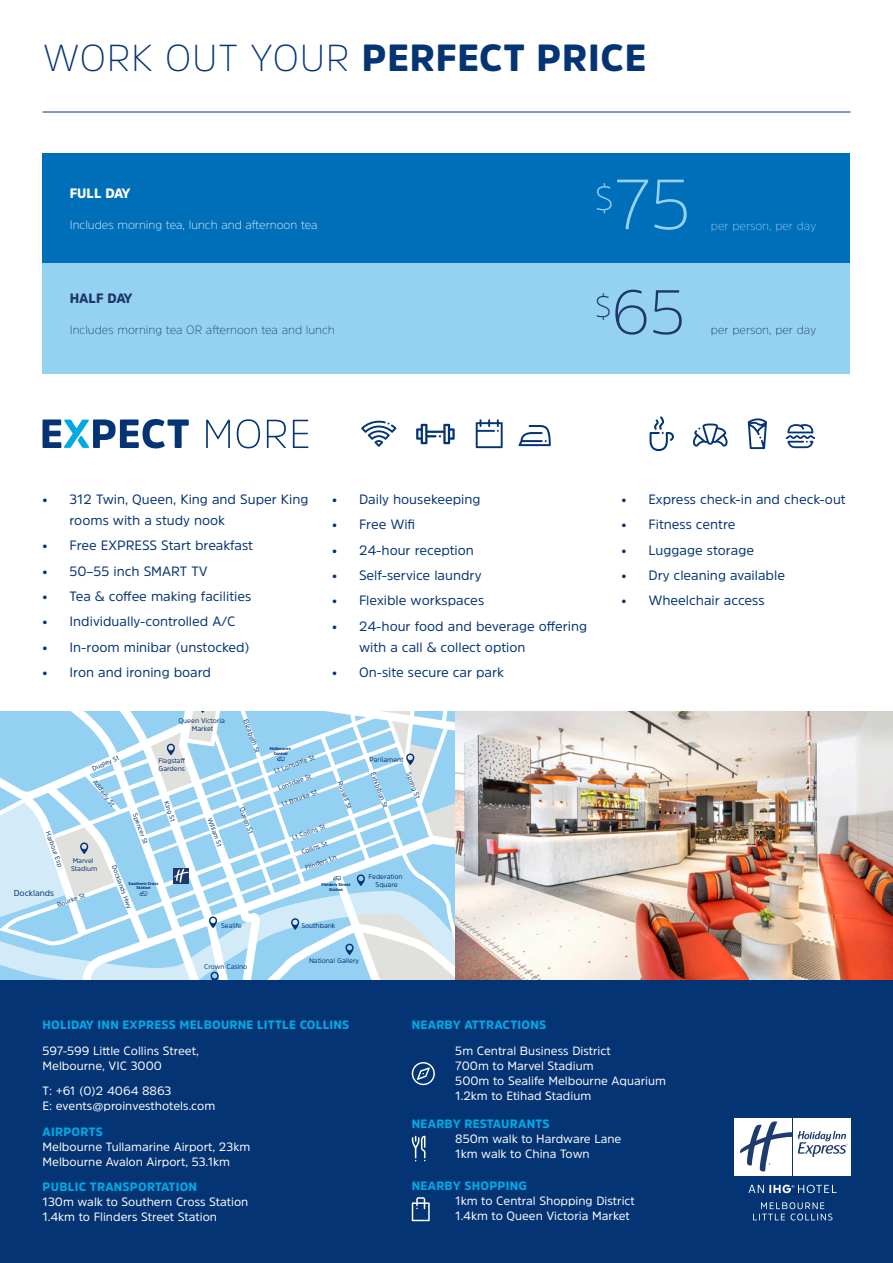
<style>
.page{position:relative;width:893px;height:1263px;background:#fff}
.page>*{position:absolute;margin:0;border:0;box-sizing:border-box;transform-origin:0 0}
.t1{font:200 70.65px "Amsi Pro";color:#95d2f2}
.t2{font:200 62.55px "Amsi Pro";color:#1e376b}
.t3{font:900 37.5px "Amsi Pro";letter-spacing:.02em;color:#053474}
.t4{font:13.5px/21px "Amsi Pro";color:#053474}
.t5{font:900 13.5px "Amsi Pro";color:#fff}
.t6{font:900 13.5px "Amsi Pro";color:#1e376b}
.t7{font:12px/15px "Amsi Pro";color:#fff}
.t8{font:900 12px "Amsi Pro";letter-spacing:.02em;color:#00a8e4}
.t9{font:200 12px "Amsi Pro";color:#1e376b}
.t10{font:200 12px "Amsi Pro";color:#fff}
.t11{font:200 12px "Amsi Pro";color:#95d0f1}
.t12{font:8.55px "Amsi Pro";letter-spacing:-.005em;color:#053474}
.t13{font:6.9px/8.2px "Amsi Pro";letter-spacing:-.005em;color:#053474;text-align:center}
.t14{font:6.45px "Amsi Pro";color:#053474}
.t15{font:900 4.05px/4.9px "Amsi Pro";letter-spacing:-.005em;color:#053474;text-align:center}
.s1{font-weight:200}
.s2{font-weight:900;color:#00a8e4}
</style>
<div class="page">
<div style="left:43px;top:153px;width:807px;height:110px;background:#006fba"></div>
<div style="left:43px;top:263px;width:807px;height:110px;background:#95d2f2"></div>
<hr style="left:43px;top:112px;width:807px;height:1px;background:#053474">
<svg style="left:206px;top:420px;width:24px;height:28px"></svg>
<svg style="left:237px;top:419px;width:23px;height:29px"></svg>
<svg style="left:267px;top:420px;width:19px;height:28px"></svg>
<svg style="left:293px;top:420px;width:15px;height:28px"></svg>
<svg style="left:43px;top:419px;width:146px;height:29px"></svg>
<div style="left:0;top:979px;width:893px;height:284px;background:#053474"></div>
<svg style="left:0;top:711px;width:455px;height:268px"></svg>
<img style="left:455px;top:711px;width:438px;height:268px">
<svg style="left:412px;top:1062px;width:23px;height:23px"></svg>
<svg style="left:412px;top:1135px;width:13px;height:26px"></svg>
<svg style="left:412px;top:1197px;width:18px;height:24px"></svg>
<svg style="left:361px;top:421px;width:35px;height:26px"></svg>
<svg style="left:416px;top:424px;width:39px;height:20px"></svg>
<svg style="left:476px;top:419px;width:27px;height:29px"></svg>
<svg style="left:518px;top:425px;width:33px;height:21px"></svg>
<svg style="left:649px;top:416px;width:25px;height:35px"></svg>
<svg style="left:693px;top:423px;width:35px;height:24px"></svg>
<svg style="left:748px;top:418px;width:19px;height:31px"></svg>
<svg style="left:786px;top:424px;width:29px;height:24px"></svg>
<svg style="left:748px;top:1185px;width:89px;height:8px"></svg>
<div style="left:793px;top:1118px;width:57px;height:57px;background:#fff"></div>
<div style="left:735px;top:1118px;width:57px;height:57px;background:#fff"></div>
<svg style="left:740px;top:1121px;width:107px;height:50px"></svg>
<svg style="left:753px;top:1202px;width:79px;height:18px"></svg>
<p class="t3" style="left:43px;top:32px;width:605px"><span class="s1">WORK OUT YOUR</span> PERFECT PRICE</p>
<p class="t5" style="left:70px;top:184px;width:62px">FULL DAY</p>
<p class="t10" style="left:70px;top:216px;width:249px">Includes morning tea, lunch and afternoon tea</p>
<p class="t6" style="left:70px;top:289px;width:64px">HALF DAY</p>
<p class="t9" style="left:70px;top:321px;width:267px">Includes morning tea OR afternoon tea and lunch</p>
<p class="t1" style="left:595px;top:155px;width:97px"><sup>$</sup>75</p>
<p class="t2" style="left:595px;top:268px;width:92px"><sup>$</sup>65</p>
<p class="t11" style="left:711px;top:218px;width:107px">per person, per day</p>
<p class="t9" style="left:711px;top:321px;width:107px">per person, per day</p>
<p class="t4" style="left:70px;top:489px;width:241px;text-indent:-27px">• 312 Twin, Queen, King and Super King rooms with a study nook</p>
<p class="t4" style="left:43px;top:535px;width:212px">• Free EXPRESS Start breakfast</p>
<p class="t4" style="left:43px;top:560px;width:167px">• 50–55 inch SMART TV</p>
<p class="t4" style="left:43px;top:585px;width:210px">• Tea &amp; coffee making facilities</p>
<p class="t4" style="left:43px;top:611px;width:194px">• Individually-controlled A/C</p>
<p class="t4" style="left:43px;top:636px;width:209px">• In-room minibar (unstocked)</p>
<p class="t4" style="left:43px;top:661px;width:170px">• Iron and ironing board</p>
<p class="t4" style="left:332px;top:489px;width:150px">• Daily housekeeping</p>
<p class="t4" style="left:332px;top:514px;width:85px">• Free Wifi</p>
<p class="t4" style="left:332px;top:539px;width:143px">• 24-hour reception</p>
<p class="t4" style="left:332px;top:564px;width:151px">• Self-service laundry</p>
<p class="t4" style="left:332px;top:590px;width:154px">• Flexible workspaces</p>
<p class="t4" style="left:359px;top:615px;width:230px;text-indent:-27px">• 24-hour food and beverage offering with a call &amp; collect option</p>
<p class="t4" style="left:332px;top:661px;width:173px">• On-site secure car park</p>
<p class="t13" style="left:178px;top:716px;width:48px">Queen Victoria<br>Market</p>
<p class="t13" style="left:158px;top:756px;width:28px;text-align:left">Flagsta<br>Gardens</p>
<p class="t14" style="left:250px;top:718px;width:37px;rotate:70deg">Elizabeth St</p>
<p class="t15" style="left:270px;top:746px;width:22px">Melbourne<br>Central</p>
<p class="t14" style="left:91px;top:765px;width:30px;rotate:-25deg">D udley St</p>
<p class="t14" style="left:273px;top:767px;width:44px;rotate:-20deg">Lt Lonsdale St</p>
<p class="t13" style="left:369px;top:755px;width:36px">Parliament</p>
<p class="t14" style="left:344px;top:780px;width:30px;rotate:70deg">Russell St</p>
<p class="t14" style="left:377px;top:771px;width:39px;rotate:70deg">Exhibition St</p>
<p class="t14" style="left:413px;top:771px;width:29px;rotate:70deg">Spring St</p>
<p class="t14" style="left:277px;top:784px;width:36px;rotate:-20deg">Lonsdale St</p>
<p class="t14" style="left:98px;top:778px;width:33px;rotate:52deg">A dderly St</p>
<p class="t14" style="left:281px;top:800px;width:39px;rotate:-20deg">Lt B ourke St</p>
<p class="t14" style="left:170px;top:800px;width:23px;rotate:70deg">King St</p>
<p class="t14" style="left:246px;top:806px;width:29px;rotate:70deg">Queen St</p>
<p class="t14" style="left:139px;top:812px;width:34px;rotate:70deg">Spencer St</p>
<p class="t14" style="left:214px;top:816px;width:32px;rotate:70deg">W illiam St</p>
<p class="t14" style="left:291px;top:834px;width:36px;rotate:-20deg">Lt Collins St</p>
<p class="t14" style="left:52px;top:830px;width:38px;rotate:70deg">H arbour Esp</p>
<p class="t14" style="left:300px;top:848px;width:29px;rotate:-20deg">Collins St</p>
<p class="t14" style="left:304px;top:864px;width:34px;rotate:-20deg">Flinders Ln</p>
<p class="t13" style="left:71px;top:856px;width:28px;text-align:left">Marvel<br>Stadium</p>
<p class="t14" style="left:118px;top:864px;width:47px;rotate:70deg">D ocklands H wy</p>
<p class="t13" style="left:368px;top:872px;width:36px">Federation<br>Square</p>
<p class="t15" style="left:129px;top:880px;width:31px">Southern Cross<br>Station</p>
<p class="t15" style="left:322px;top:882px;width:30px">Flinders Street<br>Station</p>
<p class="t12" style="left:14px;top:887px;width:42px">Docklands</p>
<p class="t14" style="left:56px;top:901px;width:31px;rotate:-20deg">B ourke St</p>
<p class="t13" style="left:221px;top:921px;width:22px">Sealife</p>
<p class="t13" style="left:204px;top:962px;width:45px">Crown Casino</p>
<p class="t13" style="left:301px;top:921px;width:35px">Southbank</p>
<p class="t13" style="left:309px;top:956px;width:51px">National Gallery</p>
<p class="t4" style="left:621px;top:489px;width:226px">• Express check-in and check-out</p>
<p class="t4" style="left:621px;top:514px;width:116px">• Fitness centre</p>
<p class="t4" style="left:621px;top:539px;width:134px">• Luggage storage</p>
<p class="t4" style="left:621px;top:564px;width:165px">• Dry cleaning available</p>
<p class="t4" style="left:621px;top:590px;width:145px">• Wheelchair access</p>
<p class="t8" style="left:43px;top:1016px;width:308px">HOLIDAY INN EXPRESS MELBOURNE LITTLE COLLINS</p>
<p class="t7" style="left:43px;top:1042px;width:158px">597-599 Little Collins Street,<br>Melbourne, VIC 3000</p>
<p class="t7" style="left:43px;top:1083px;width:174px">T: +61 (0)2 4064 8863<br>E: events@proinvesthotels.com</p>
<p class="t7" style="left:43px;top:1124px;width:209px"><span class="s2">AIRPORTS<br></span>Melbourne Tullamarine Airport, 23km<br>Melbourne Avalon Airport, 53.1km</p>
<p class="t7" style="left:43px;top:1179px;width:207px"><span class="s2">PUBLIC TRANSPORTATION<br></span>130m walk to Southern Cross Station<br>1.4km to Flinders Street Station</p>
<p class="t8" style="left:412px;top:1016px;width:136px">NEARBY ATTRACTIONS</p>
<p class="t7" style="left:455px;top:1043px;width:212px">5m Central Business District<br>700m to Marvel Stadium<br>500m to Sealife Melbourne Aquarium<br>1.2km to Etihad Stadium</p>
<p class="t7" style="left:455px;top:1115px;width:168px;text-indent:-43px"><span class="s2">NEARBY RESTAURANTS<br></span>850m walk to Hardware Lane<br>1km walk to China Town</p>
<p class="t7" style="left:455px;top:1177px;width:181px;text-indent:-43px"><span class="s2">NEARBY SHOPPING<br></span>1km to Central Shopping District<br>1.4km to Queen Victoria Market</p>
</div>
